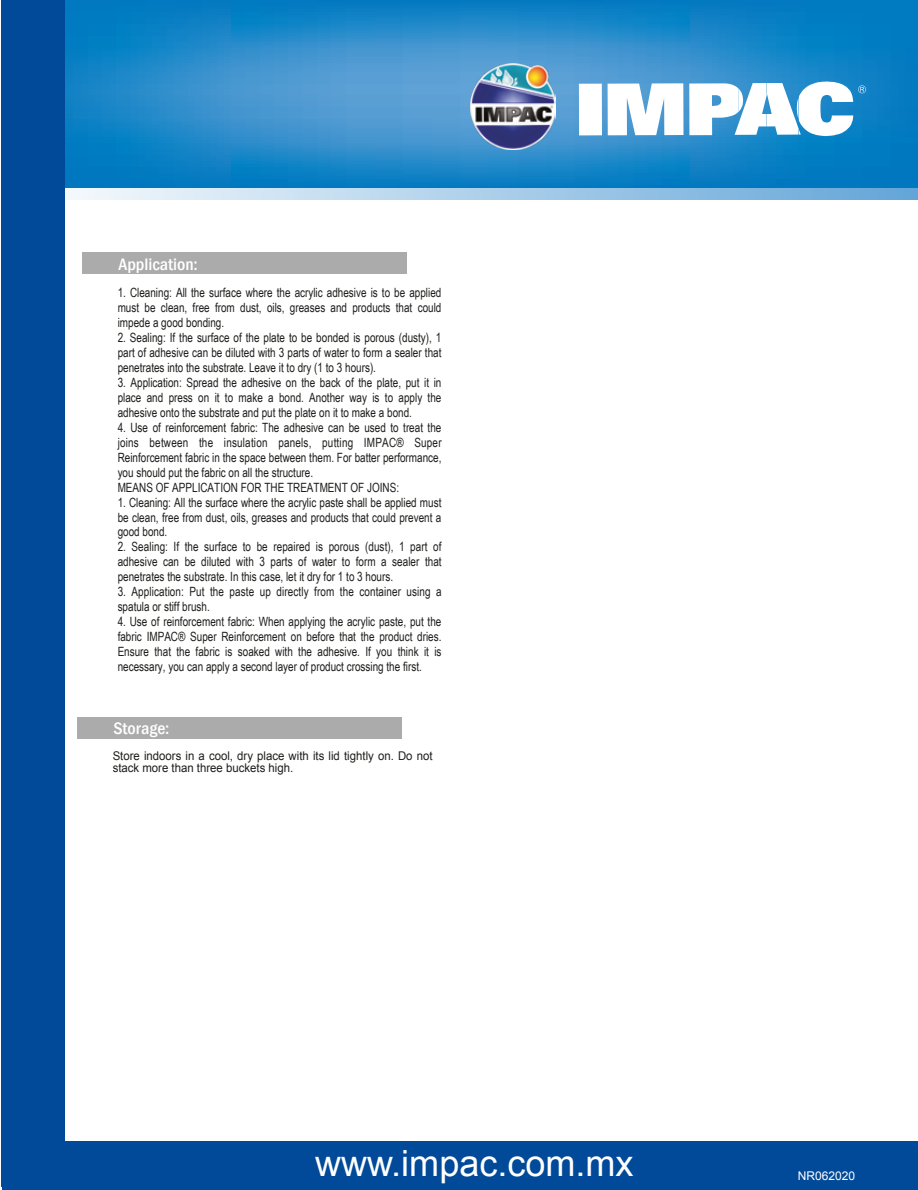
<style>
.page{position:relative;width:918px;height:1190px;background:#fff}
.page>*{position:absolute;margin:0;border:0;box-sizing:border-box;transform-origin:0 0}
.t1{font:36px "Arial";color:#fff}
.t2{font:500 condensed 17.1px "Franklin Gothic";color:#fff;scale:1.05 1}
.t3{font:12.75px/15px "Arial Narrow";color:#1d1d1b;text-align:justify;scale:.95 1}
.t4{font:12px/12.8px "Arial";color:#1d1d1b;scale:.95 1}
.t5{font:12px "Arial";color:#fff}
</style>
<div class="page">
<svg style="left:65px;top:0;width:853px;height:188px;background:#2088c8"></svg>
<svg style="left:579px;top:81px;width:287px;height:55px"></svg>
<svg style="left:68px;top:188px;width:850px;height:12px;background:#abceea"></svg>
<div style="left:2px;top:1140px;width:916px;height:50px;background:#004a99"></div>
<div style="left:77px;top:717px;width:324px;height:22px;background:#acabab"></div>
<div style="left:1px;top:0;width:64px;height:1186px;background:#004a99"></div>
<div style="left:82px;top:253px;width:324px;height:21px;background:#acabab"></div>
<img style="left:470px;top:64px;width:86px;height:85px">
<h2 class="t2" style="left:118px;top:253px;width:77px">Application:</h2>
<p class="t3" style="left:118px;top:284px;width:342px">1. Cleaning: All the surface where the acrylic adhesive is to be applied must be clean, free from dust, oils, greases and products that could impede a good bonding.</p>
<p class="t3" style="left:118px;top:329px;width:342px">2. Sealing: If the surface of the plate to be bonded is porous (dusty), 1 part of adhesive can be diluted with 3 parts of water to form a sealer that penetrates into the substrate. Leave it to dry (1 to 3 hours).</p>
<p class="t3" style="left:118px;top:374px;width:342px">3. Application: Spread the adhesive on the back of the plate, put it in place and press on it to make a bond. Another way is to apply the adhesive onto the substrate and put the plate on it to make a bond.</p>
<p class="t3" style="left:118px;top:419px;width:343px;text-align:left">4. Use of reinforcement fabric: The adhesive can be used to treat the joins between the insulation panels, putting IMPAC® Super Reinforcement fabric in the space between them. For batter performance, you should put the fabric on all the structure.<br>MEANS OF APPLICATION FOR THE TREATMENT OF JOINS:</p>
<p class="t3" style="left:118px;top:494px;width:342px">1. Cleaning: All the surface where the acrylic paste shall be applied must be clean, free from dust, oils, greases and products that could prevent a good bond.</p>
<p class="t3" style="left:118px;top:539px;width:343px">2. Sealing: If the surface to be repaired is porous (dust), 1 part of adhesive can be diluted with 3 parts of water to form a sealer that penetrates the substrate. In this case, let it dry for 1 to 3 hours.</p>
<p class="t3" style="left:118px;top:584px;width:343px">3. Application: Put the paste up directly from the container using a spatula or stiff brush.</p>
<p class="t3" style="left:118px;top:614px;width:342px">4. Use of reinforcement fabric: When applying the acrylic paste, put the fabric IMPAC® Super Reinforcement on before that the product dries.<br>Ensure that the fabric is soaked with the adhesive. If you think it is necessary, you can apply a second layer of product crossing the first.</p>
<h2 class="t2" style="left:113px;top:717px;width:55px">Storage:</h2>
<p class="t4" style="left:113px;top:749px;width:338px">Store indoors in a cool, dry place with its lid tightly on. Do not stack more than three buckets high.</p>
<h1 class="t1" style="left:315px;top:1140px;width:320px">www.impac.com.mx</h1>
<p class="t5" style="left:798px;top:1167px;width:59px">NR062020</p>
</div>
